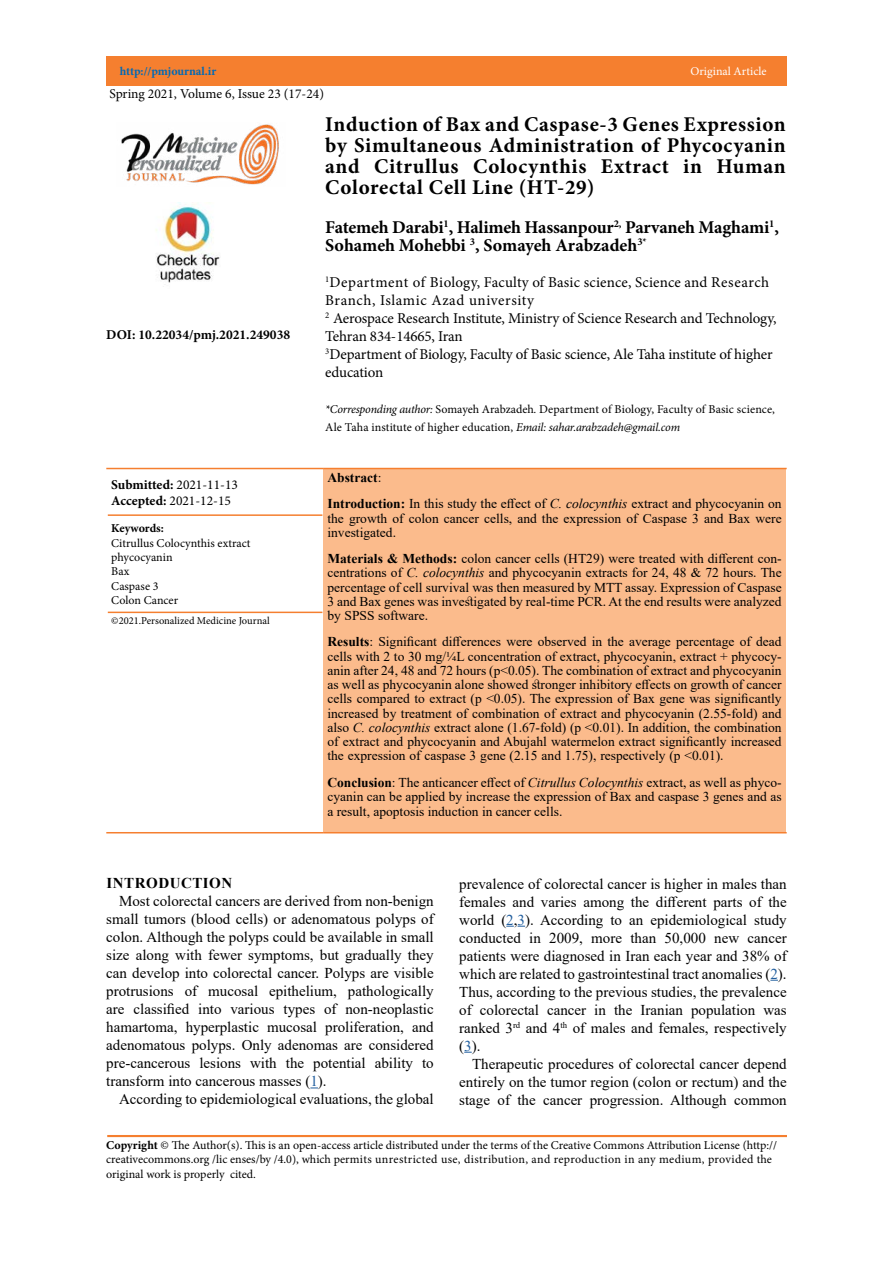
<style>
.page{position:relative;width:893px;height:1263px;background:#fff}
.page>*{position:absolute;margin:0;border:0;box-sizing:border-box;transform-origin:0 0}
.t1{font:700 21px/21px "Minion Pro";letter-spacing:.03em;color:#000;text-align:justify}
.t2{font:700 18px/18px "Minion Pro";letter-spacing:-.01em;color:#000}
.t3{font:15px/18px "Times New Roman";color:#000;text-align:justify}
.t4{font:15px/18px "Minion Pro";letter-spacing:-.01em;color:#000}
.t5{font:700 15px "Times New Roman";letter-spacing:.035em;color:#000}
.t6{font:13.5px/14.2px "Times New Roman";color:#000;text-align:justify}
.t7{font:13.5px/16.2px "Minion Pro";color:#000}
.t8{font:700 13.5px "Minion Pro";color:#000}
.t9{font:12px/14.4px "Minion Pro";color:#000}
.t10{font:700 12px "Minion Pro";letter-spacing:-.005em;color:#0069b5}
.t11{font:12px "Minion Pro";color:#fff}
.t12{font:700 12px "Minion Pro";letter-spacing:-.005em;color:#000}
.t13{font:10.5px "Minion Pro";color:#000}
.s1{font-style:italic}
.s2{font-weight:700}
.s3{color:#215e9e}
</style>
<div class="page">
<div style="left:106px;top:56px;width:681px;height:29px;background:#f57f2f"></div>
<img style="left:121px;top:124px;width:158px;height:61px">
<img style="left:156px;top:202px;width:64px;height:81px">
<div style="left:323px;top:468px;width:463px;height:365px;background:#fbbb8c"></div>
<hr style="left:106px;top:468px;width:217px;height:1px;background:#f57f2f">
<hr style="left:108px;top:514px;width:214px;height:2px;background:#f57f2f">
<hr style="left:108px;top:612px;width:214px;height:1px;background:#f57f2f">
<hr style="left:106px;top:832px;width:217px;height:1px;background:#f57f2f">
<hr style="left:323px;top:468px;width:464px;height:1px;background:#f57f2f">
<hr style="left:323px;top:832px;width:464px;height:1px;background:#f57f2f">
<hr style="left:107px;top:1135px;width:680px;height:2px;background:#f57f2f">
<svg style="left:506px;top:926px;width:19px;height:1px"></svg>
<p class="t10" style="left:120px;top:62px;width:98px">http://pmjournal.ir</p>
<p class="t11" style="left:690px;top:63px;width:78px">Original Article</p>
<p class="t7" style="left:109px;top:86px;width:216px">Spring 2021, Volume 6, Issue 23 (17-24)</p>
<p class="t8" style="left:106px;top:325px;width:185px">DOI: 10.22034/pmj.2021.249038</p>
<h1 class="t1" style="left:325px;top:113px;width:462px">Induction of Bax and Caspase-3 Genes Expression by Simultaneous Administration of Phycocyanin and Citrullus Colocynthis Extract in Human Colorectal Cell Line (HT-29)</h1>
<h2 class="t2" style="left:325px;top:218px;width:455px">Fatemeh Darabi<sup>1</sup>, Halimeh Hassanpour<sup>2,</sup> Parvaneh Maghami<sup>1</sup>,<br>Sohameh Mohebbi <sup>3</sup>, Somayeh Arabzadeh<sup>3*</sup></h2>
<p class="t4" style="left:325px;top:273px;width:453px"><sup>1</sup>Department of Biology, Faculty of Basic science, Science and Research Branch, Islamic Azad university<br><sup>2</sup> Aerospace Research Institute, Ministry of Science Research and Technology, Tehran 834-14665, Iran<br><sup>3</sup>Department of Biology, Faculty of Basic science, Ale Taha institute of higher education</p>
<p class="t9" style="left:325px;top:400px;width:451px;line-height:18px"><span class="s1">*Corresponding author:</span> Somayeh Arabzadeh<span class="s1">.</span> Department of Biology, Faculty of Basic science,<br>Ale Taha institute of higher education, <span class="s1">Email: sahar.arabzadeh@gmail.com</span></p>
<p class="t7" style="left:111px;top:476px;width:128px"><span class="s2">Submitted:</span> 2021-11-13<br><span class="s2">Accepted:</span> 2021-12-15</p>
<p class="t6" style="left:327px;top:464px;width:456px;line-height:26.2px"><span class="s2">Abstract</span>:<br><span class="s2">Introduction:</span> In this study the effect of <span class="s1">C. colocynthis</span> extract and phycocyanin on</p>
<p class="t6" style="left:327px;top:511px;width:456px">the growth of colon cancer cells, and the expression of Caspase 3 and Bax were investigated.</p>
<p class="t6" style="left:327px;top:551px;width:456px"><span class="s2">Materials &amp; Methods:</span> colon cancer cells (HT29) were treated with different con&shy;centrations of <span class="s1">C. colocynthis</span> and phycocyanin extracts for 24, 48 &amp; 72 hours. The percentage of cell survival was then measured by MTT assay. Expression of Caspase 3 and Bax genes was investigated by real-time PCR. At the end results were analyzed by SPSS software.</p>
<p class="t6" style="left:327px;top:634px;width:456px"><span class="s2">Results</span>: Significant differences were observed in the average percentage of dead cells with 2 to 30 mg/¼L concentration of extract, phycocyanin, extract + phycocy&shy;anin after 24, 48 and 72 hours (p&lt;0.05). The combination of extract and phycocyanin as well as phycocyanin alone showed stronger inhibitory effects on growth of cancer cells compared to extract (p &lt;0.05). The expression of Bax gene was significantly increased by treatment of combination of extract and phycocyanin (2.55-fold) and also <span class="s1">C. colocynthis</span> extract alone (1.67-fold) (p &lt;0.01). In addition, the combination of extract and phycocyanin and Abujahl watermelon extract significantly increased the expression of caspase 3 gene (2.15 and 1.75), respectively (p &lt;0.01).</p>
<p class="t6" style="left:327px;top:774px;width:456px"><span class="s2">Conclusion</span>: The anticancer effect of <span class="s1">Citrullus Colocynthis</span> extract, as well as phyco&shy;cyanin can be applied by increase the expression of Bax and caspase 3 genes and as a result, apoptosis induction in cancer cells.</p>
<p class="t12" style="left:111px;top:520px;width:54px">Keywords:</p>
<p class="t9" style="left:111px;top:535px;width:141px">Citrullus Colocynthis extract phycocyanin<br>Bax<br>Caspase 3<br>Colon Cancer</p>
<p class="t13" style="left:111px;top:614px;width:160px">©2021.Personalized Medicine Journal</p>
<p class="t5" style="left:107px;top:872px;width:127px">INTRODUCTION</p>
<p class="t3" style="left:106px;top:892px;width:329px;text-indent:13px">Most colorectal cancers are derived from non-benign small tumors (blood cells) or adenomatous polyps of colon. Although the polyps could be available in small size along with fewer symptoms, but gradually they can develop into colorectal cancer. Polyps are visible protrusions of mucosal epithelium, pathologically are classified into various types of non-neoplastic hamartoma, hyperplastic mucosal proliferation, and adenomatous polyps. Only adenomas are considered pre-cancerous lesions with the potential ability to transform into cancerous masses (<span class="s3">1</span>).</p>
<p class="t3" style="left:119px;top:1090px;width:316px">According to epidemiological evaluations, the global</p>
<p class="t3" style="left:459px;top:874px;width:329px">prevalence of colorectal cancer is higher in males than females and varies among the different parts of the world (<span class="s3">2</span>,<span class="s3">3</span>). According to an epidemiological study conducted in 2009, more than 50,000 new cancer patients were diagnosed in Iran each year and 38% of which are related to gastrointestinal tract anomalies (<span class="s3">2</span>).<br>Thus, according to the previous studies, the prevalence of colorectal cancer in the Iranian population was ranked 3<sup>rd</sup> and 4<sup>th</sup> of males and females, respectively (<span class="s3">3</span>).</p>
<p class="t3" style="left:459px;top:1054px;width:329px;text-indent:13px">Therapeutic procedures of colorectal cancer depend entirely on the tumor region (colon or rectum) and the stage of the cancer progression. Although common</p>
<p class="t9" style="left:106px;top:1138px;width:672px"><span class="s2">Copyright</span> © The Author(s). This is an open-access article distributed under the terms of the Creative Commons Attribution License (http:// creativecommons.org /lic enses/by /4.0), which permits unrestricted use, distribution, and reproduction in any medium, provided the original work is properly cited.</p>
</div>
